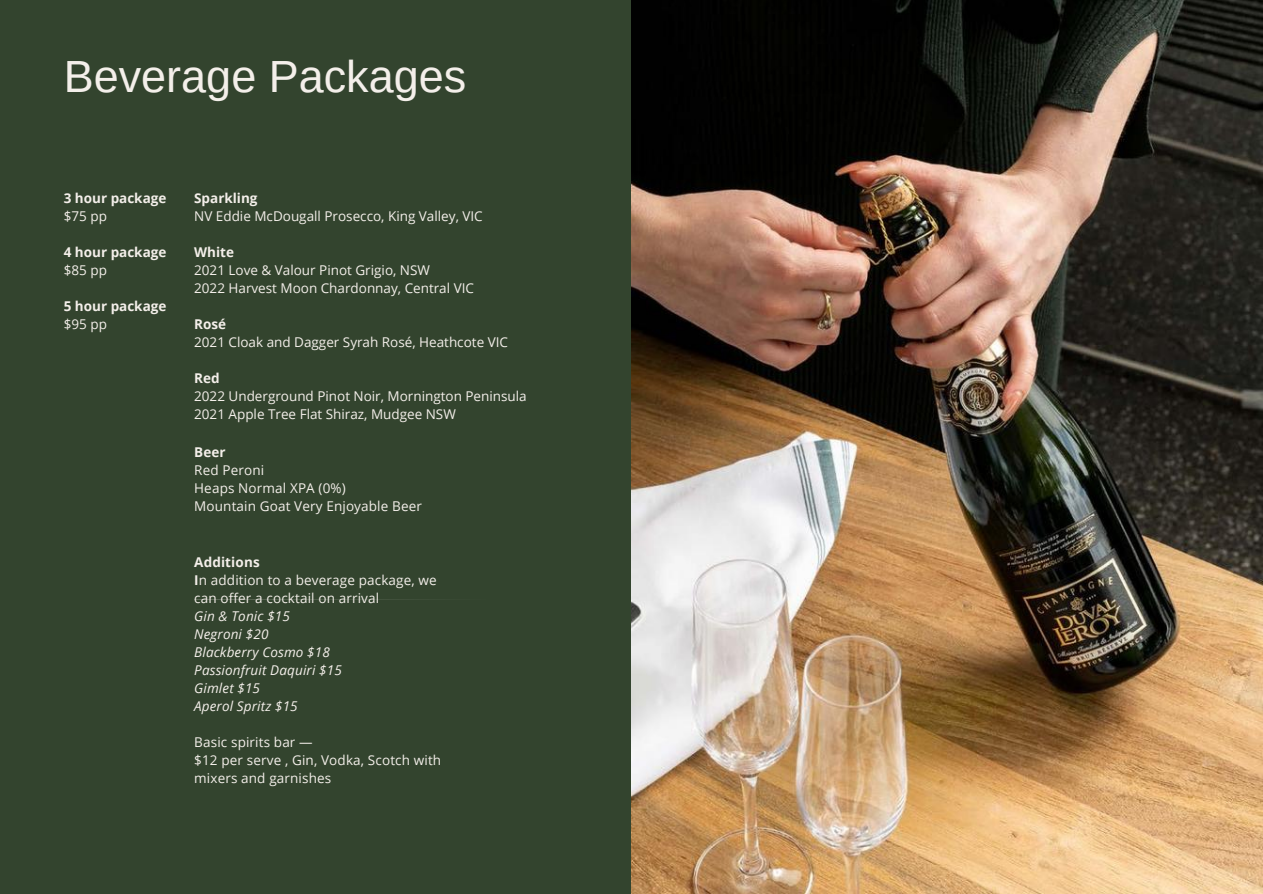
<style>
.page{position:relative;width:1263px;height:894px;background:#fff}
.page>*{position:absolute;margin:0;border:0;box-sizing:border-box;transform-origin:0 0}
.t1{font:45px "Arimo";color:#f4efea}
.t2{font:13.5px/18px "Open Sans";color:#f4efea}
.t3{font:italic 13.5px/18px "Open Sans";letter-spacing:.01em;color:#f4efea}
.t4{font:700 13.5px "Open Sans";color:#f4efea}
.s1{font-weight:700}
</style>
<div class="page">
<div style="left:0;top:0;width:1263px;height:893px;background:#33442e"></div>
<img style="left:631px;top:0;width:632px;height:893px">
<hr style="left:194px;top:599px;width:301px;height:1px;background:#ece7e2">
<h1 class="t1" style="left:64px;top:51px;width:404px">Beverage Packages</h1>
<p class="t4" style="left:64px;top:188px;width:104px">3 hour package</p>
<p class="t2" style="left:64px;top:206px;width:45px">$75 pp</p>
<p class="t4" style="left:64px;top:242px;width:104px">4 hour package</p>
<p class="t2" style="left:64px;top:260px;width:45px">$85 pp</p>
<p class="t4" style="left:64px;top:296px;width:104px">5 hour package</p>
<p class="t2" style="left:64px;top:314px;width:45px">$95 pp</p>
<p class="t4" style="left:194px;top:188px;width:65px">Sparkling</p>
<p class="t2" style="left:194px;top:206px;width:290px">NV Eddie McDougall Prosecco, King Valley, VIC</p>
<p class="t4" style="left:194px;top:242px;width:41px">White</p>
<p class="t2" style="left:194px;top:260px;width:281px">2021 Love &amp; Valour Pinot Grigio, NSW<br>2022 Harvest Moon Chardonnay, Central VIC</p>
<p class="t4" style="left:194px;top:314px;width:33px">Rosé</p>
<p class="t2" style="left:194px;top:332px;width:315px">2021 Cloak and Dagger Syrah Rosé, Heathcote VIC</p>
<p class="t4" style="left:194px;top:368px;width:27px">Red</p>
<p class="t2" style="left:194px;top:386px;width:334px">2022 Underground Pinot Noir, Mornington Peninsula<br>2021 Apple Tree Flat Shiraz, Mudgee NSW</p>
<p class="t4" style="left:194px;top:442px;width:33px">Beer</p>
<p class="t2" style="left:194px;top:460px;width:229px">Red Peroni<br>Heaps Normal XPA (0%)<br>Mountain Goat Very Enjoyable Beer</p>
<p class="t2" style="left:194px;top:552px;width:244px"><span class="s1">Additions<br>I</span>n addition to a beverage package, we can offer a cocktail on arrival</p>
<p class="t3" style="left:194px;top:606px;width:149px">Gin &amp; Tonic $15<br>Negroni $20<br>Blackberry Cosmo $18<br>Passionfruit Daquiri $15<br>Gimlet $15<br>Aperol Spritz $15</p>
<p class="t2" style="left:194px;top:732px;width:248px">Basic spirits bar —<br>$12 per serve , Gin, Vodka, Scotch with mixers and garnishes</p>
</div>
